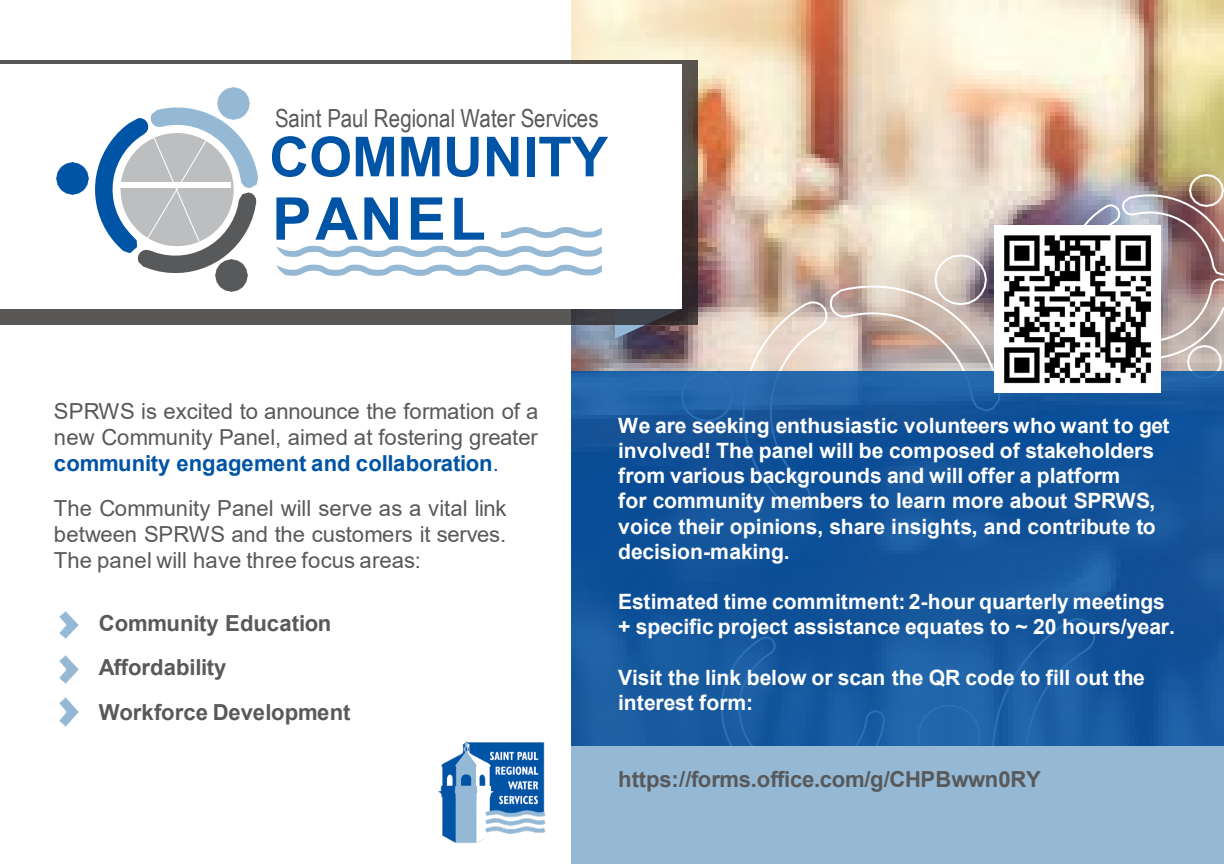
<style>
.page{position:relative;width:1224px;height:864px;background:#fff}
.page>*{position:absolute;margin:0;border:0;box-sizing:border-box;transform-origin:0 0}
.t1{font:700 59px "Arial";letter-spacing:.065em;color:#0054a6}
.t2{font:700 55.2px "Arial";color:#0054a6}
.t3{font:25px "Arial Narrow";letter-spacing:.005em;color:#58595b}
.t4{font:22px/26.4px "Arial";color:#58595b;text-align:justify}
.t5{font:700 22px "Arial";letter-spacing:-.005em;color:#58595b}
.t6{font:700 21.2px/25.2px "Arial";letter-spacing:-.005em;color:#fff}
.s1{font-weight:700;color:#0054a6}
.s2{color:#0054a6}
</style>
<div class="page">
<img style="left:571px;top:0;width:652px;height:372px">
<svg style="left:615px;top:325px;width:66px;height:14px"></svg>
<svg style="left:1065px;top:193px;width:159px;height:168px;background:#a59094"></svg>
<img style="left:1189px;top:174px;width:34px;height:33px">
<img style="left:1188px;top:345px;width:33px;height:27px">
<svg style="left:680px;top:370px;width:54px;height:2px"></svg>
<svg style="left:742px;top:253px;width:252px;height:119px;background:#cdbab0"></svg>
<div style="left:571px;top:372px;width:653px;height:374px;background:#0053a6;opacity:.83"></div>
<div style="left:571px;top:746px;width:653px;height:118px;background:#95b9d5"></div>
<img style="left:994px;top:226px;width:167px;height:166px">
<div style="left:0;top:60px;width:698px;height:265px;background:#231f20;opacity:.75"></div>
<div style="left:0;top:64px;width:681px;height:245px;background:#fff"></div>
<svg style="left:276px;top:265px;width:326px;height:11px"></svg>
<svg style="left:276px;top:246px;width:326px;height:11px"></svg>
<img style="left:56px;top:163px;width:32px;height:32px">
<img style="left:217px;top:87px;width:33px;height:21px">
<img style="left:216px;top:273px;width:32px;height:19px">
<svg style="left:95px;top:108px;width:163px;height:165px"></svg>
<img style="left:60px;top:611px;width:19px;height:28px">
<img style="left:60px;top:656px;width:19px;height:28px">
<img style="left:60px;top:698px;width:19px;height:28px">
<div style="left:118px;top:182px;width:113px;height:6px;background:#fff"></div>
<svg style="left:501px;top:227px;width:101px;height:11px"></svg>
<img style="left:438px;top:741px;width:108px;height:102px">
<p class="t3" style="left:275px;top:100px;width:325px">Saint Paul Regional Water Services</p>
<p class="t2" style="left:269px;top:118px;width:340px">COMMUNITY</p>
<p class="t1" style="left:272px;top:177px;width:215px">PANEL</p>
<p class="t4" style="left:54px;top:398px;width:486px">SPRWS is excited to announce the formation of a new Community Panel, aimed at fostering greater <span class="s1">community engagement and collaboration</span><span class="s2">.</span></p>
<p class="t4" style="left:54px;top:495px;width:454px">The Community Panel will serve as a vital link between SPRWS and the customers it serves.<br>The panel will have three focus areas:</p>
<p class="t5" style="left:99px;top:608px;width:234px">Community Education</p>
<p class="t5" style="left:99px;top:652px;width:129px">Affordability</p>
<p class="t5" style="left:99px;top:697px;width:253px">Workforce Development</p>
<p class="t6" style="left:618px;top:413px;width:553px">We are seeking enthusiastic volunteers who want to get involved! The panel will be composed of stakeholders from various backgrounds and will offer a platform</p>
<p class="t6" style="left:618px;top:488px;width:539px;text-align:justify">for community members to learn more about SPRWS, voice their opinions, share insights, and contribute to decision-making.</p>
<p class="t6" style="left:618px;top:590px;width:548px">Estimated time commitment: 2-hour quarterly meetings</p>
<p class="t6" style="left:618px;top:615px;width:558px">+ specific project assistance equates to ~ 20 hours/year.</p>
<p class="t6" style="left:618px;top:665px;width:528px">Visit the link below or scan the QR code to fill out the</p>
<p class="t6" style="left:618px;top:690px;width:137px">interest form:</p>
<p class="t5" style="left:618px;top:764px;width:424px">https://forms.office.com/g/CHPBwwn0RY</p>
</div>
